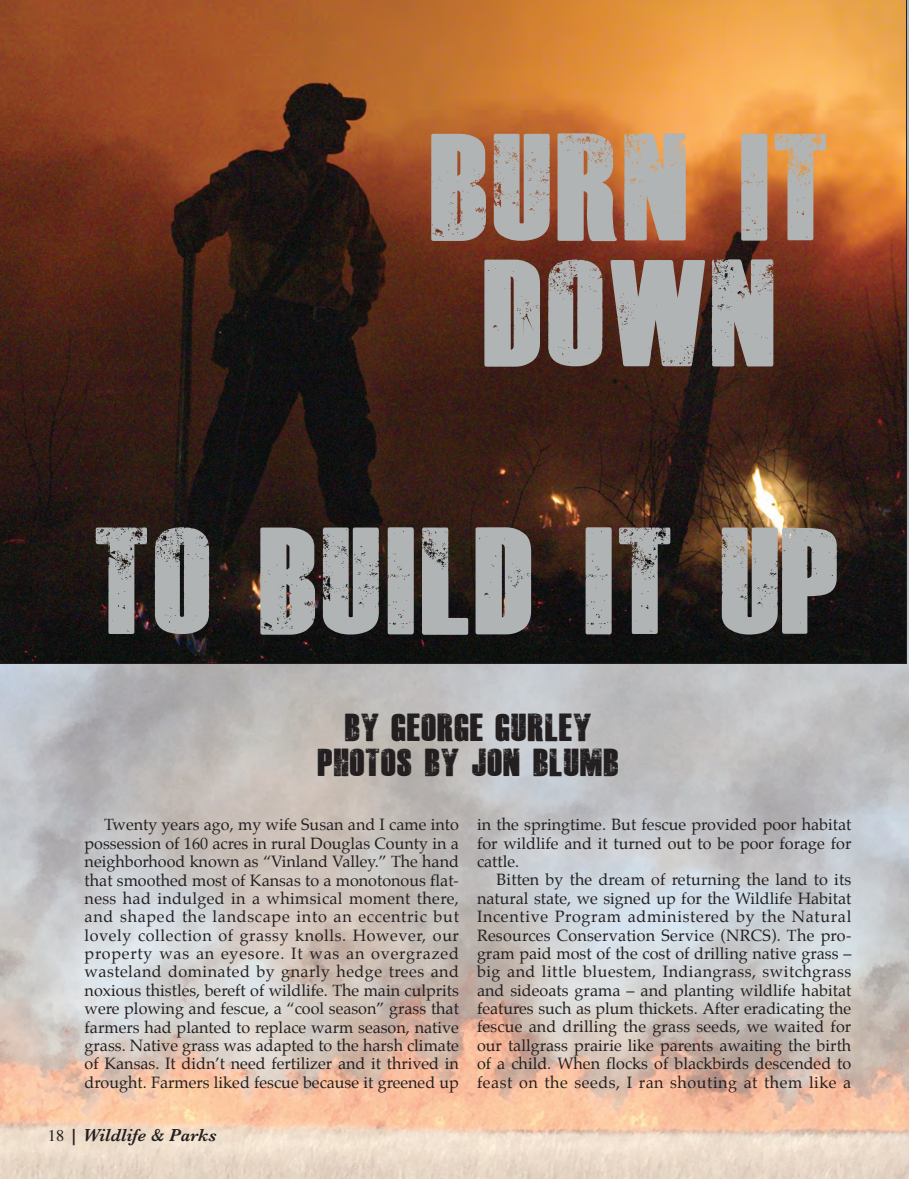
<style>
.page{position:relative;width:909px;height:1179px;background:#fff}
.page>*{position:absolute;margin:0;border:0;box-sizing:border-box;transform-origin:0 0}
.t1{font:105px/126px "Dead Kansas";color:#b0b4b4;text-align:center}
.t2{font:27px/34.2px "Dead Kansas";color:#231f20;text-align:center}
.t3{font:italic 600 18px "Baskerville";color:#231f20}
.t4{font:16.2px/18.3px "Palatino";color:#231f20;text-align:justify}
.t5{font:16.2px "Palatino";letter-spacing:.03em;color:#231f20}
.t6{font:16.2px "Palatino";letter-spacing:.04em;color:#231f20}
.t7{font:16.2px "Palatino";letter-spacing:.035em;color:#231f20}
.s1{font-family:"Times";font-weight:400;font-style:normal;font-size:16.5px}
</style>
<div class="page">
<img style="left:0;top:0;width:909px;height:1179px">
<img style="left:0;top:0;width:907px;height:664px">
<p class="t1" style="left:430px;top:124px;width:402px">BURN IT<br>DOWN</p>
<p class="t1" style="left:95px;top:518px;width:748px">TO BUILD IT UP</p>
<p class="t2" style="left:317px;top:711px;width:303px">BY GEORGE GURLEY<br>PHOTOS BY JON BLUMB</p>
<p class="t4" style="left:85px;top:817px;width:376px;text-indent:19px">Twenty years ago, my wife Susan and I came into possession of 160 acres in rural Douglas County in a neighborhood known as “Vinland Valley.” The hand that smoothed most of Kansas to a monotonous flat&shy;ness had indulged in a whimsical moment there, and shaped the landscape into an eccentric but lovely collection of grassy knolls. However, our property was an eyesore. It was an overgrazed wasteland dominated by gnarly hedge trees and noxious thistles, bereft of wildlife. The main culprits were plowing and fescue, a “cool season” grass that farmers had planted to replace warm season, native grass. Native grass was adapted to the harsh climate of Kansas. It didn’t need fertilizer and it thrived in drought. Farmers liked fescue because it greened up</p>
<p class="t4" style="left:477px;top:817px;width:376px">in the springtime. But fescue provided poor habitat</p>
<p class="t4" style="left:477px;top:835px;width:376px">for wildlife and it turned out to be poor forage for</p>
<p class="t4" style="left:477px;top:853px;width:44px">cattle.</p>
<p class="t4" style="left:496px;top:872px;width:356px">Bitten by the dream of returning the land to its</p>
<p class="t4" style="left:477px;top:890px;width:376px">natural state, we signed up for the Wildlife Habitat</p>
<p class="t6" style="left:477px;top:909px;width:376px">Incentive Program administered by the Natural</p>
<p class="t4" style="left:477px;top:927px;width:376px">Resources Conservation Service (NRCS). The pro-</p>
<p class="t4" style="left:477px;top:945px;width:376px">gram paid most of the cost of drilling native grass –</p>
<p class="t5" style="left:477px;top:964px;width:376px">big and little bluestem, Indiangrass, switchgrass</p>
<p class="t4" style="left:477px;top:982px;width:376px">and sideoats grama – and planting wildlife habitat</p>
<p class="t4" style="left:477px;top:1000px;width:376px">features such as plum thickets. After eradicating the</p>
<p class="t4" style="left:477px;top:1019px;width:376px">fescue and drilling the grass seeds, we waited for</p>
<p class="t4" style="left:477px;top:1037px;width:376px">our tallgrass prairie like parents awaiting the birth</p>
<p class="t4" style="left:477px;top:1055px;width:376px">of a child. When flocks of blackbirds descended to</p>
<p class="t7" style="left:477px;top:1074px;width:376px">feast on the seeds, I ran shouting at them like a</p>
<p class="t3" style="left:48px;top:1124px;width:170px"><span class="s1">18</span> | Wildlife &amp; Parks</p>
</div>
